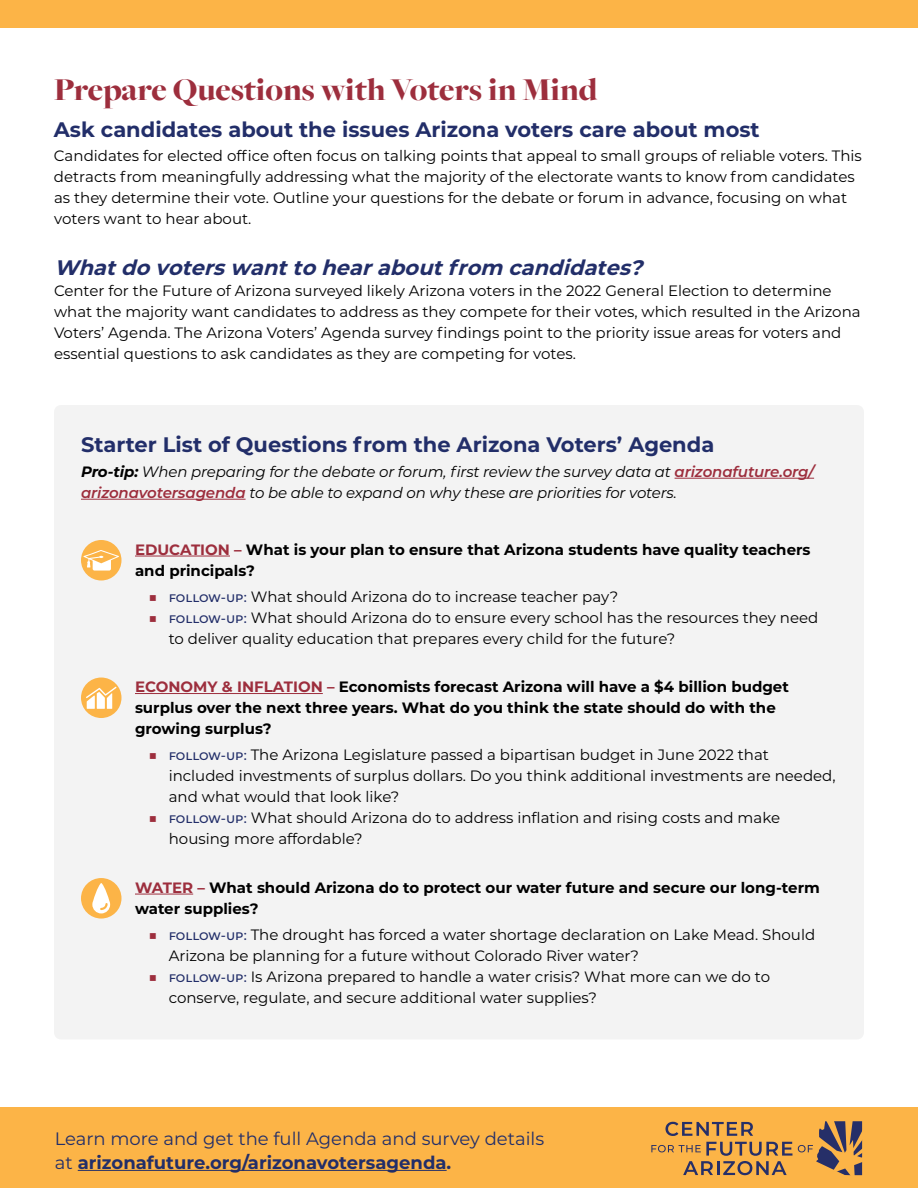
<style>
.page{position:relative;width:918px;height:1188px;background:#fff}
.page>*{position:absolute;margin:0;border:0;box-sizing:border-box;transform-origin:0 0}
.t1{font:900 33px "Freight Big Pro";color:#9d2e3d}
.t2{font:700 21px "Montserrat";color:#222e69}
.t3{font:italic 700 21px "Montserrat";color:#222e69}
.t4{font:18px/24px "Montserrat";color:#222e69}
.t5{font:15px/21px "Montserrat";color:#000}
.t6{font:700 15px/21px "Montserrat";color:#000}
.t7{font:italic 15px/21px "Montserrat";letter-spacing:-.01em;color:#000}
.s1{font-weight:700}
.s2{font-weight:600;color:#9d2e3d}
.s3{color:#9d2e3d}
.s4{font-weight:500;font-size:13.5px;color:#222e69}
</style>
<div class="page">
<div style="left:54px;top:405px;width:810px;height:635px;background:#f3f3f3;border-radius:7px"></div>
<div style="left:0;top:1108px;width:918px;height:80px;background:#fcb447"></div>
<div style="left:0;top:0;width:918px;height:28px;background:#fcb447"></div>
<hr style="left:78px;top:1170px;width:369px;height:1px;background:#222e69">
<svg style="left:665px;top:1122px;width:88px;height:14px"></svg>
<svg style="left:651px;top:1142px;width:141px;height:33px"></svg>
<svg style="left:798px;top:1121px;width:64px;height:54px"></svg>
<div style="left:81px;top:540px;width:41px;height:40px;background:#fcb447;border-radius:50%"></div>
<svg style="left:83px;top:550px;width:36px;height:21px"></svg>
<hr style="left:135px;top:556px;width:95px;height:1px;background:#9d2e3d">
<div style="left:81px;top:678px;width:41px;height:40px;background:#fcb447;border-radius:50%"></div>
<svg style="left:86px;top:686px;width:31px;height:23px"></svg>
<hr style="left:135px;top:693px;width:188px;height:1px;background:#9d2e3d">
<hr style="left:135px;top:894px;width:58px;height:1px;background:#9d2e3d">
<div style="left:81px;top:878px;width:41px;height:41px;background:#fcb447;border-radius:50%"></div>
<svg style="left:92px;top:883px;width:18px;height:30px"></svg>
<hr style="left:675px;top:478px;width:139px;height:1px;background:#9d2e3d">
<hr style="left:81px;top:499px;width:165px;height:1px;background:#9d2e3d">
<h1 class="t1" style="left:54px;top:68px;width:545px">Prepare Questions with Voters in Mind</h1>
<h2 class="t2" style="left:54px;top:114px;width:707px">Ask candidates about the issues Arizona voters care about most</h2>
<p class="t5" style="left:54px;top:145px;width:809px">Candidates for elected office often focus on talking points that appeal to small groups of reliable voters. This detracts from meaningfully addressing what the majority of the electorate wants to know from candidates as they determine their vote. Outline your questions for the debate or forum in advance, focusing on what voters want to hear about.</p>
<h2 class="t3" style="left:54px;top:252px;width:597px">Whatdovoterswanttohearaboutfrom candidates?</h2>
<p class="t5" style="left:54px;top:280px;width:808px">Center for the Future of Arizona surveyed likely Arizona voters in the 2022 General Election to determine what the majority want candidates to address as they compete for their votes, which resulted in the Arizona Voters’ Agenda. The Arizona Voters’ Agenda survey findings point to the priority issue areas for voters and essential questions to ask candidates as they are competing for votes.</p>
<h2 class="t2" style="left:81px;top:430px;width:635px">Starter List of Questions from the Arizona Voters’ Agenda</h2>
<p class="t7" style="left:81px;top:460px;width:735px"><span class="s1">Pro-tip:</span> When preparing for the debate or forum, first review the survey data at <span class="s2">arizonafuture.org/ arizonavotersagenda</span> to be able to expand on why these are priorities for voters.</p>
<p class="t6" style="left:135px;top:538px;width:677px"><span class="s3">EDUCATION –</span> What is your plan to ensure that Arizona students have quality teachers and principals?</p>
<p class="t5" style="left:148px;top:585px;width:471px"><span class="s3">■</span> <span class="s4">follow-up:</span> What should Arizona do to increase teacher pay?</p>
<p class="t5" style="left:169px;top:606px;width:651px;text-indent:-20px"><span class="s3">■</span> <span class="s4">follow-up:</span> What should Arizona do to ensure every school has the resources they need to deliver quality education that prepares every child for the future?</p>
<p class="t6" style="left:135px;top:675px;width:655px"><span class="s3">ECONOMY &amp; INFLATION –</span> Economists forecast Arizona will have a $4 billion budget surplus over the next three years. What do you think the state should do with the growing surplus?</p>
<p class="t5" style="left:169px;top:744px;width:668px;text-indent:-20px"><span class="s3">■</span> <span class="s4">follow-up:</span> The Arizona Legislature passed a bipartisan budget in June 2022 that included investments of surplus dollars. Do you think additional investments are needed, and what would that look like?</p>
<p class="t5" style="left:169px;top:807px;width:613px;text-indent:-20px"><span class="s3">■</span> <span class="s4">follow-up:</span> What should Arizona do to address inflation and rising costs and make housing more affordable?</p>
<p class="t6" style="left:135px;top:876px;width:686px"><span class="s3">WATER –</span> What should Arizona do to protect our water future and secure our long-term water supplies?</p>
<p class="t5" style="left:169px;top:923px;width:648px;text-indent:-20px"><span class="s3">■</span> <span class="s4">follow-up:</span> The drought has forced a water shortage declaration on Lake Mead. Should<br>Arizona be planning for a future without Colorado River water?</p>
<p class="t5" style="left:169px;top:965px;width:603px;text-indent:-20px"><span class="s3">■</span> <span class="s4">follow-up:</span> Is Arizona prepared to handle a water crisis? What more can we do to conserve, regulate, and secure additional water supplies?</p>
<p class="t4" style="left:55px;top:1126px;width:491px">Learn more and get the full Agenda and survey details at <span class="s1">arizonafuture.org/arizonavotersagenda.</span></p>
</div>
